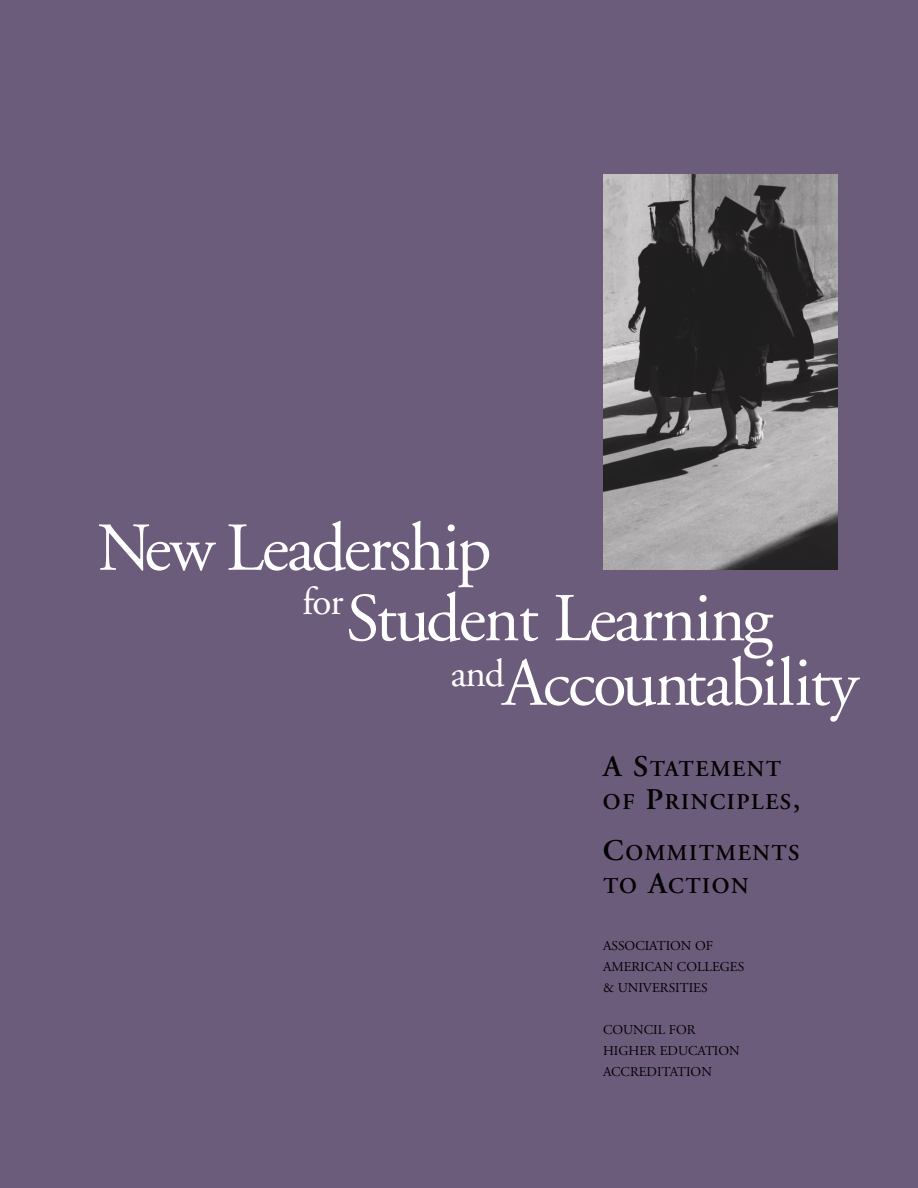
<style>
.page{position:relative;width:918px;height:1188px;background:#6c5c7c}
.page>*{position:absolute;margin:0;border:0;box-sizing:border-box;transform-origin:0 0}
.t1{font:68.4px/70.5px "Adobe Garamond";letter-spacing:-.03em;color:#fff}
.t2{font:39.15px "Adobe Garamond";letter-spacing:-.03em;color:#fff}
.t3{font:600 22.5px/33px "Adobe Garamond";letter-spacing:.07em;color:#000}
.t4{font:13.5px/21px "Adobe Garamond";color:#000}
.s1{font-size:30px}
</style>
<div class="page">
<img style="left:603px;top:174px;width:234px;height:396px">
<h1 class="t1" style="left:346px;top:519px;width:428px;text-indent:-249px">New Leadership<br>Student Learning</h1>
<h1 class="t1" style="left:503px;top:654px;width:357px">Accountability</h1>
<h2 class="t2" style="left:302px;top:586px;width:43px">for</h2>
<h2 class="t2" style="left:451px;top:658px;width:55px">and</h2>
<h3 class="t3" style="left:603px;top:754px;width:199px"><span class="s1">A S</span>TATEMENT<br>OF <span class="s1">P</span>RINCIPLES<span class="s1">,</span></h3>
<h3 class="t3" style="left:603px;top:838px;width:198px"><span class="s1">C</span>OMMITMENTS<br>TO <span class="s1">A</span>CTION</h3>
<p class="t4" style="left:603px;top:937px;width:143px">ASSOCIATION OF<br>AMERICAN COLLEGES &amp; UNIVERSITIES</p>
<p class="t4" style="left:603px;top:1021px;width:138px">COUNCIL FOR<br>HIGHER EDUCATION<br>ACCREDITATION</p>
</div>
